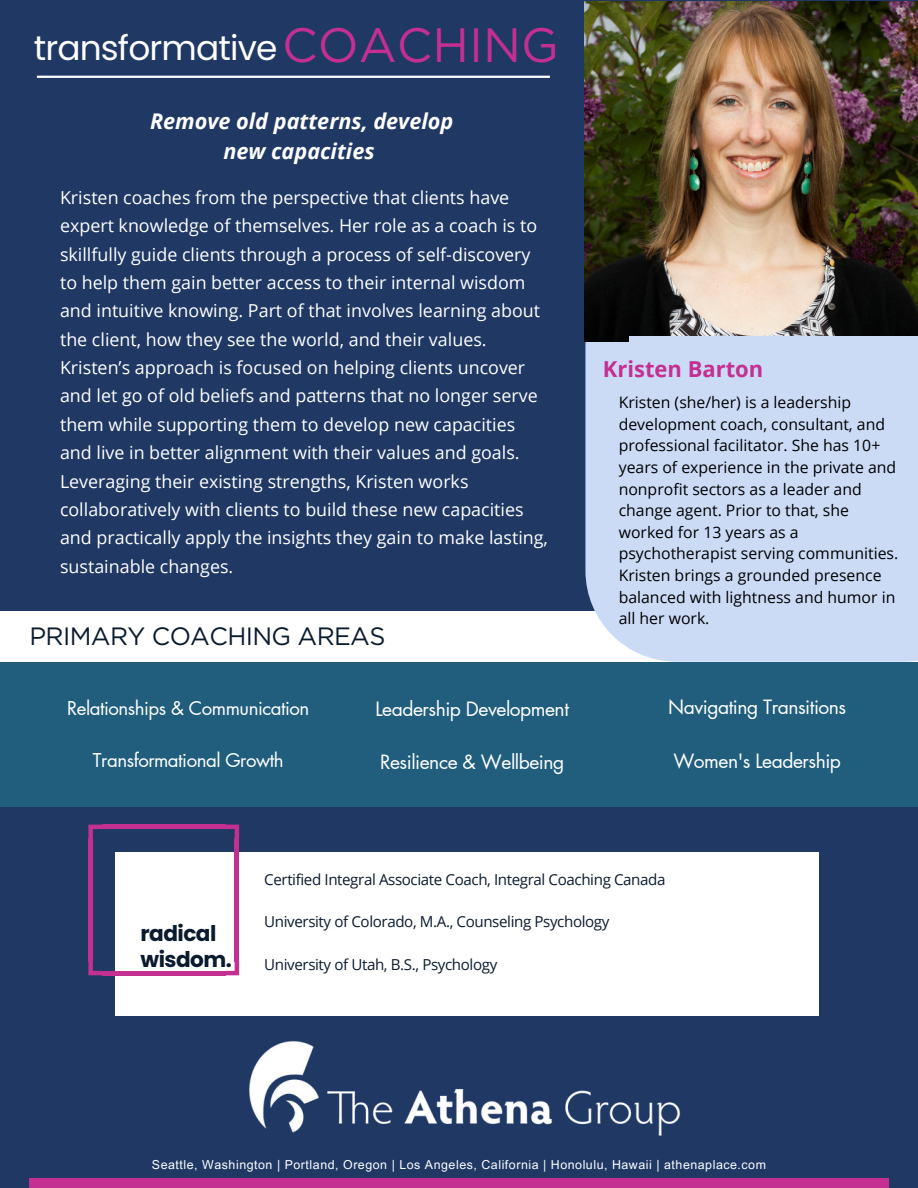
<style>
.page{position:relative;width:918px;height:1188px;background:#1f3864}
.page>*{position:absolute;margin:0;border:0;box-sizing:border-box;transform-origin:0 0}
.t1{font:48.15px "Gotham";color:#c42f92}
.t2{font:34.35px "Poppins";letter-spacing:-.025em;color:#fff}
.t3{font:25.05px "Gotham";letter-spacing:-.025em;color:#0b1b2f}
.t4{font:700 22.05px "Open Sans";color:#c42f92}
.t5{font:italic 700 21.6px/29.8px "Open Sans";color:#fff;text-align:center}
.t6{font:700 21.6px "Poppins";letter-spacing:-.025em;color:#0b1b2f}
.t7{font:19.2px "Futura LT Pro";letter-spacing:-.025em;color:#fff}
.t8{font:18.6px "Futura LT Pro";letter-spacing:-.025em;color:#fff}
.t9{font:17.85px/28.3px "Open Sans";color:#fff}
.t10{font:15.75px/21.6px "Open Sans";color:#000}
.t11{font:15.15px "Open Sans";letter-spacing:-.025em;color:#0b1b2f}
.t12{font:12.3px "Arial MT Pro";letter-spacing:.045em;color:#fff}
</style>
<div class="page">
<div style="left:30px;top:1178px;width:858px;height:10px;background:#c42f92"></div>
<div style="left:115px;top:852px;width:703px;height:164px;background:#fff"></div>
<hr style="left:235px;top:838px;width:4px;height:124px;background:#c42f92">
<div style="left:88px;top:838px;width:5px;height:124px;background:#c42f92"></div>
<hr style="left:102px;top:825px;width:123px;height:4px;background:#c42f92">
<hr style="left:102px;top:971px;width:123px;height:4px;background:#c42f92">
<svg style="left:225px;top:825px;width:14px;height:13px"></svg>
<svg style="left:88px;top:825px;width:14px;height:13px"></svg>
<svg style="left:225px;top:962px;width:14px;height:13px"></svg>
<svg style="left:88px;top:962px;width:14px;height:13px"></svg>
<hr style="left:37px;top:76px;width:513px;height:2px;background:#fff">
<div style="left:0;top:642px;width:918px;height:165px;background:#215e7d"></div>
<div style="left:0;top:612px;width:918px;height:50px;background:#fff"></div>
<svg style="left:585px;top:341px;width:333px;height:321px;fill:#cbdbf6"></svg>
<img style="left:249px;top:1041px;width:432px;height:95px">
<img style="left:585px;top:2px;width:333px;height:339px">
<div style="left:629px;top:336px;width:289px;height:275px;background:#cbdbf6"></div>
<p class="t2" style="left:34px;top:24px;width:245px">transformative</p>
<p class="t1" style="left:282px;top:16px;width:278px">COACHING</p>
<p class="t5" style="left:150px;top:105px;width:305px">Remove old patterns, develop new capacities</p>
<p class="t9" style="left:60px;top:183px;width:482px">Kristen coaches from the perspective that clients have expert knowledge of themselves. Her role as a coach is to skillfully guide clients through a process of self-discovery to help them gain better access to their internal wisdom and intuitive knowing. Part of that involves learning about the client, how they see the world, and their values.</p>
<p class="t9" style="left:60px;top:353px;width:489px">Kristen’s approach is focused on helping clients uncover and let go of old beliefs and patterns that no longer serve them while supporting them to develop new capacities and live in better alignment with their values and goals.<br>Leveraging their existing strengths, Kristen works collaboratively with clients to build these new capacities and practically apply the insights they gain to make lasting, sustainable changes.</p>
<p class="t3" style="left:30px;top:621px;width:357px">PRIMARY COACHING AREAS</p>
<p class="t8" style="left:67px;top:700px;width:244px">Relationships &amp; Communication</p>
<p class="t8" style="left:93px;top:752px;width:192px">Transformational Growth</p>
<p class="t7" style="left:376px;top:700px;width:195px">Leadership Development</p>
<p class="t7" style="left:380px;top:753px;width:186px">Resilience &amp; Wellbeing</p>
<p class="t4" style="left:603px;top:353px;width:162px">Kristen Barton</p>
<p class="t10" style="left:619px;top:391px;width:281px">Kristen (she/her) is a leadership development coach, consultant, and professional facilitator. She has 10+ years of experience in the private and nonprofit sectors as a leader and change agent. Prior to that, she worked for 13 years as a psychotherapist serving communities.<br>Kristen brings a grounded presence balanced with lightness and humor in all her work.</p>
<p class="t7" style="left:668px;top:699px;width:179px">Navigating Transitions</p>
<p class="t7" style="left:673px;top:752px;width:169px">Women's Leadership</p>
<p class="t6" style="left:141px;top:919px;width:77px">radical</p>
<p class="t6" style="left:141px;top:944px;width:93px">wisdom.</p>
<p class="t11" style="left:264px;top:869px;width:403px">Certified Integral Associate Coach, Integral Coaching Canada</p>
<p class="t11" style="left:264px;top:911px;width:347px">University of Colorado, M.A., Counseling Psychology</p>
<p class="t11" style="left:264px;top:953px;width:235px">University of Utah, B.S., Psychology</p>
<p class="t12" style="left:152px;top:1160px;width:616px">Seattle, Washington | Portland, Oregon | Los Angeles, California | Honolulu, Hawaii | athenaplace.com</p>
</div>
